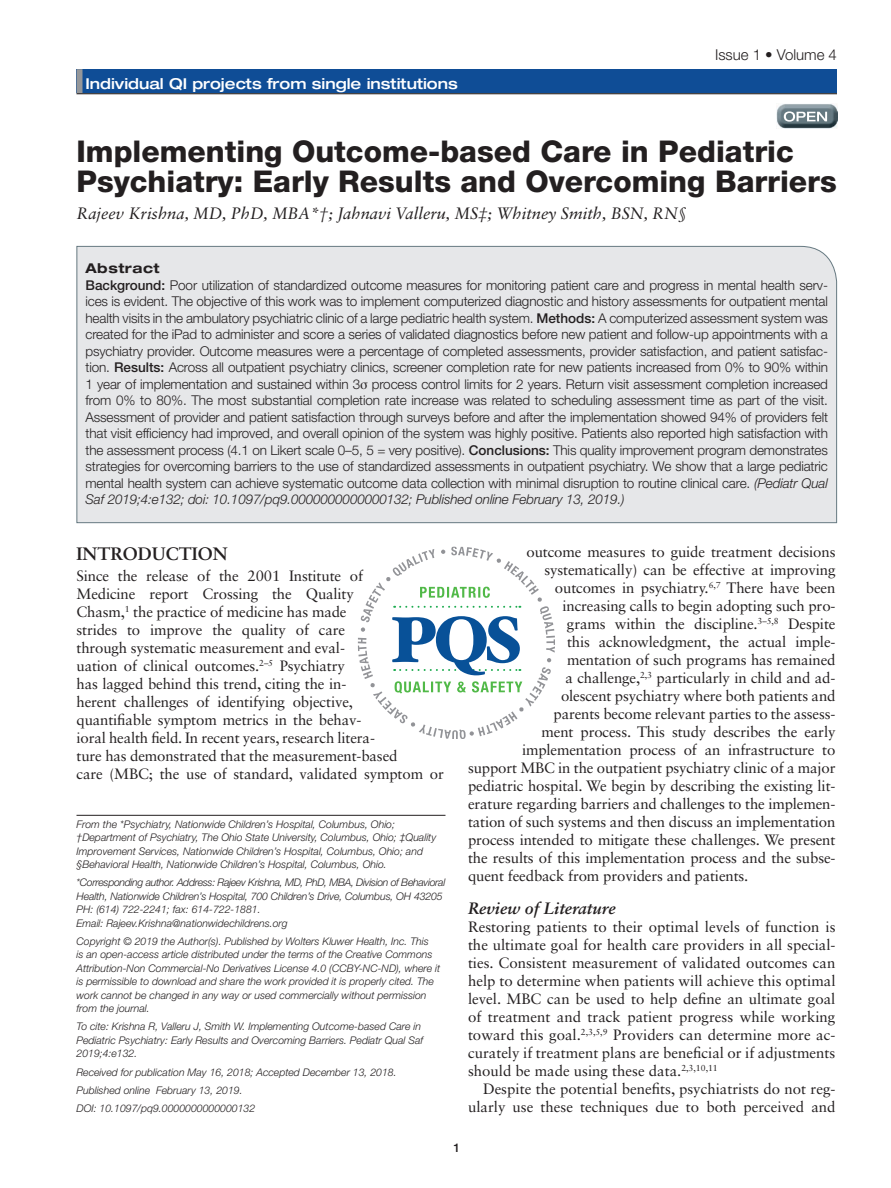
<style>
.page{position:relative;width:891px;height:1188px;background:#fff}
.page>*{position:absolute;margin:0;border:0;box-sizing:border-box;transform-origin:0 0}
.t1{font:800 30px/30px "Helvetica Neue LT Std";color:#231f20}
.t2{font:700 18px "Sabon LT Std";color:#231f20}
.t3{font:italic 16.5px "Sabon LT Std";color:#231f20}
.t4{font:italic 700 16.5px "Sabon LT Std";color:#231f20}
.t5{font:15px/18px "Sabon LT Std";letter-spacing:-.01em;color:#231f20}
.t6{font:500 expanded 15px "Helvetica Neue LT Std";color:#fff}
.t7{font:300 15px "Helvetica Neue LT Std";color:#231f20}
.t8{font:300 13.5px/16.5px "Helvetica Neue LT Std";letter-spacing:-.01em;color:#231f20}
.t9{font:500 12px "Helvetica Neue LT Std";color:#231f20}
.t10{font:italic 300 10.5px/13.5px "Helvetica Neue LT Std";color:#231f20}
.s1{font-weight:700;font-stretch:expanded}
.s2{font-weight:500}
.s3{font-family:"Gandhari Unicode";font-weight:400}
.s4{font-style:italic}
</style>
<div class="page">
<img style="left:776px;top:104px;width:61px;height:25px">
<svg style="left:784px;top:111px;width:43px;height:11px"></svg>
<div style="left:76px;top:69px;width:761px;height:24px;background:#0f4d96"></div>
<div style="left:76px;top:69px;width:6px;height:24px;background:#95979a"></div>
<hr style="left:76px;top:93px;width:761px;height:1px;background:#231f20">
<svg style="left:358px;top:546px;width:197px;height:193px"></svg>
<div style="left:76px;top:246px;width:761px;height:277px;background:#e6e7e9"></div>
<hr style="left:76px;top:815px;width:370px;height:1px;background:#231f20">
<p class="t6" style="left:86px;top:74px;width:374px">Individual QI projects from single institutions</p>
<p class="t7" style="left:715px;top:46px;width:123px">Issue 1 • Volume 4</p>
<h1 class="t1" style="left:76px;top:136px;width:762px">Implementing Outcome-based Care in Pediatric<br>Psychiatry: Early Results and Overcoming Barriers</h1>
<p class="t3" style="left:76px;top:204px;width:612px">Rajeev Krishna, MD, PhD, MBA*†; Jahnavi Valleru, MS‡; Whitney Smith, BSN, RN§</p>
<p class="t8" style="left:86px;top:260px;width:744px"><span class="s1">Abstract<br></span><span class="s2">Background:</span> Poor utilization of standardized outcome measures for monitoring patient care and progress in mental health serv&shy;ices is evident. The objective of this work was to implement computerized diagnostic and history assessments for outpatient mental health visits in the ambulatory psychiatric clinic of a large pediatric health system. <span class="s2">Methods:</span> A computerized assessment system was created for the iPad to administer and score a series of validated diagnostics before new patient and follow-up appointments with a psychiatry provider. Outcome measures were a percentage of completed assessments, provider satisfaction, and patient satisfac&shy;tion. <span class="s2">Results:</span> Across all outpatient psychiatry clinics, screener completion rate for new patients increased from 0% to 90% within 1 year of implementation and sustained within 3<span class="s3">σ</span> process control limits for 2 years. Return visit assessment completion increased from 0% to 80%. The most substantial completion rate increase was related to scheduling assessment time as part of the visit.<br>Assessment of provider and patient satisfaction through surveys before and after the implementation showed 94% of providers felt that visit efficiency had improved, and overall opinion of the system was highly positive. Patients also reported high satisfaction with the assessment process (4.1 on Likert scale 0–5, 5 = very positive). <span class="s2">Conclusions:</span> This quality improvement program demonstrates strategies for overcoming barriers to the use of standardized assessments in outpatient psychiatry. We show that a large pediatric mental health system can achieve systematic outcome data collection with minimal disruption to routine clinical care. <span class="s4">(Pediatr Qual Saf 2019;4:e132; doi: 10.1097/pq9.0000000000000132; Published online February 13, 2019.)</span></p>
<p class="t2" style="left:76px;top:542px;width:153px">INTRODUCTION</p>
<p class="t5" style="left:76px;top:566px;width:369px">Since the release of the 2001 Institute of<br>Medicine report Crossing the Quality<br>Chasm,<sup>1</sup> the practice of medicine has made<br>strides to improve the quality of care<br>through systematic measurement and eval-<br>uation of clinical outcomes.<sup>2–5</sup> Psychiatry<br>has lagged behind this trend, citing the in-<br>herent challenges of identifying objective,<br>quantifiable symptom metrics in the behav-<br>ioral health field. In recent years, research litera-<br>ture has demonstrated that the measurement-based<br>care (MBC; the use of standard, validated symptom or</p>
<p class="t10" style="left:76px;top:817px;width:361px">From the *Psychiatry, Nationwide Children’s Hospital, Columbus, Ohio; †Department of Psychiatry, The Ohio State University, Columbus, Ohio; ‡Quality Improvement Services, Nationwide Children’s Hospital, Columbus, Ohio; and §Behavioral Health, Nationwide Children’s Hospital, Columbus, Ohio.</p>
<p class="t10" style="left:76px;top:876px;width:370px">*Corresponding author. Address: Rajeev Krishna, MD, PhD, MBA, Division of Behavioral Health, Nationwide Children’s Hospital, 700 Children’s Drive, Columbus, OH 43205<br>PH: (614) 722-2241; fax: 614-722-1881.<br>Email: Rajeev.Krishna@nationwidechildrens.org</p>
<p class="t10" style="left:76px;top:934px;width:365px">Copyright © 2019 the Author(s). Published by Wolters Kluwer Health, Inc. This<br>is an open-access article distributed under the terms of the Creative Commons Attribution-Non Commercial-No Derivatives License 4.0 (CCBY-NC-ND), where it is permissible to download and share the work provided it is properly cited. The work cannot be changed in any way or used commercially without permission from the journal.</p>
<p class="t10" style="left:76px;top:1020px;width:348px">To cite: Krishna R, Valleru J, Smith W. Implementing Outcome-based Care in<br>Pediatric Psychiatry: Early Results and Overcoming Barriers. Pediatr Qual Saf<br>2019;4:e132.</p>
<p class="t10" style="left:76px;top:1063px;width:322px;line-height:18px">Received for publication May 16, 2018; Accepted December 13, 2018.<br>Published online February 13, 2019.<br>DOI: 10.1097/pq9.0000000000000132</p>
<p class="t5" style="left:526px;top:543px;width:311px">outcome measures to guide treatment decisions</p>
<p class="t5" style="left:544px;top:561px;width:293px">systematically) can be effective at improving</p>
<p class="t5" style="left:555px;top:579px;width:282px">outcomes in psychiatry.<sup>6,7</sup> There have been</p>
<p class="t5" style="left:562px;top:597px;width:275px">increasing calls to begin adopting such pro-</p>
<p class="t5" style="left:567px;top:615px;width:270px">grams within the discipline.<sup>3–5,8</sup> Despite</p>
<p class="t5" style="left:567px;top:633px;width:270px">this acknowledgment, the actual imple-</p>
<p class="t5" style="left:567px;top:651px;width:270px">mentation of such programs has remained</p>
<p class="t5" style="left:566px;top:669px;width:271px">a challenge,<sup>2,3</sup> particularly in child and ad-</p>
<p class="t5" style="left:561px;top:687px;width:276px">olescent psychiatry where both patients and</p>
<p class="t5" style="left:554px;top:705px;width:284px">parents become relevant parties to the assess-</p>
<p class="t5" style="left:542px;top:723px;width:296px">ment process. This study describes the early</p>
<p class="t5" style="left:522px;top:741px;width:315px">implementation process of an infrastructure to</p>
<p class="t5" style="left:468px;top:759px;width:369px">support MBC in the outpatient psychiatry clinic of a major</p>
<p class="t5" style="left:468px;top:777px;width:369px">pediatric hospital. We begin by describing the existing lit-</p>
<p class="t5" style="left:468px;top:795px;width:369px">erature regarding barriers and challenges to the implemen-</p>
<p class="t5" style="left:468px;top:813px;width:369px">tation of such systems and then discuss an implementation</p>
<p class="t5" style="left:468px;top:831px;width:369px">process intended to mitigate these challenges. We present</p>
<p class="t5" style="left:468px;top:849px;width:369px">the results of this implementation process and the subse-</p>
<p class="t5" style="left:468px;top:867px;width:282px">quent feedback from providers and patients.</p>
<p class="t4" style="left:468px;top:899px;width:149px">Review of Literature</p>
<p class="t5" style="left:468px;top:918px;width:369px;text-align:justify">Restoring patients to their optimal levels of function is the ultimate goal for health care providers in all special&shy;ties. Consistent measurement of validated outcomes can help to determine when patients will achieve this optimal level. MBC can be used to help define an ultimate goal of treatment and track patient progress while working toward this goal.<sup>2,3,5,9</sup> Providers can determine more ac&shy;curately if treatment plans are beneficial or if adjustments should be made using these data.<sup>2,3,10,11</sup></p>
<p class="t5" style="left:468px;top:1080px;width:369px;text-align:right">Despite the potential benefits, psychiatrists do not reg&shy;ularly use these techniques due to both perceived and</p>
<p class="t9" style="left:453px;top:1140px;width:8px">1</p>
</div>
